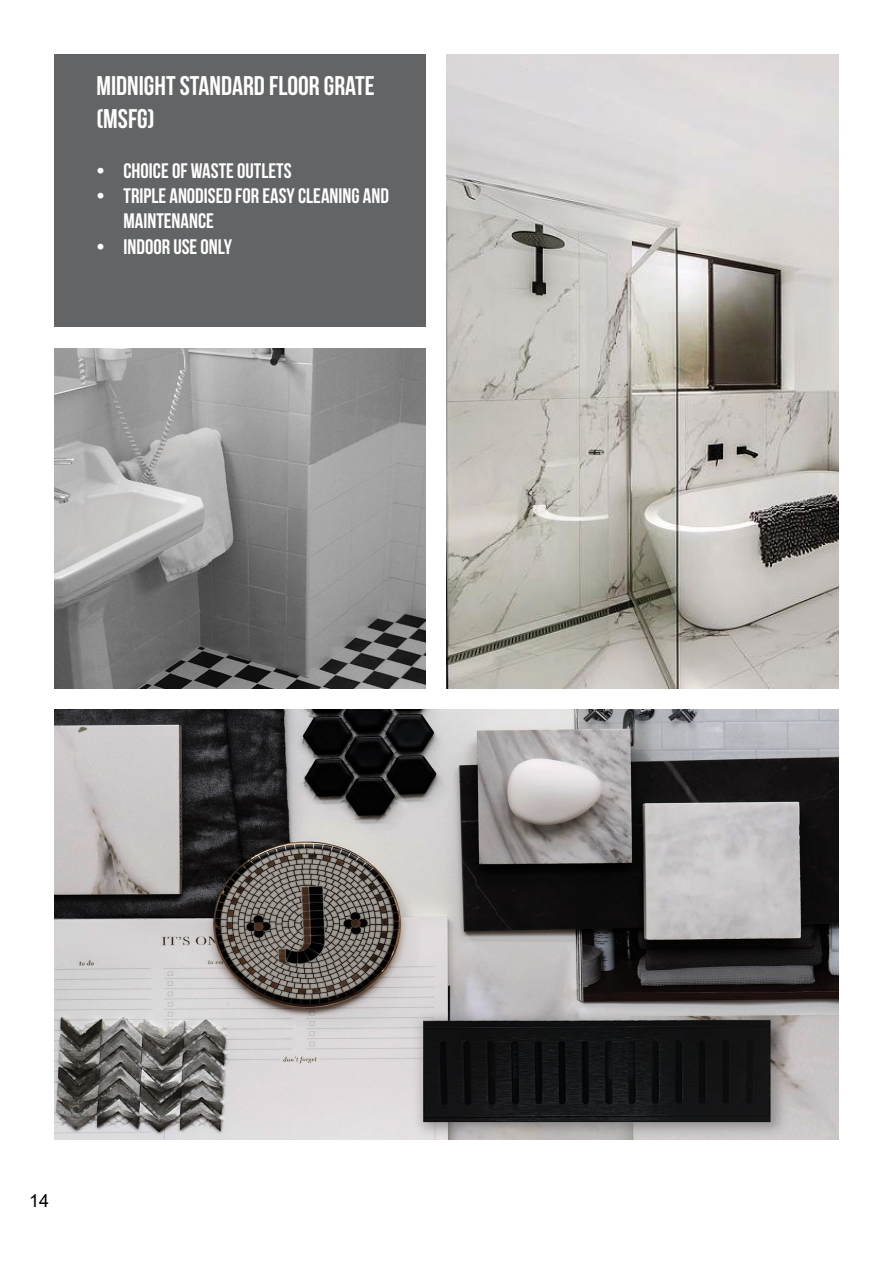
<style>
.page{position:relative;width:893px;height:1263px;background:#fff}
.page>*{position:absolute;margin:0;border:0;box-sizing:border-box;transform-origin:0 0}
.t1{font:27px/32.4px "Bebas Neue";color:#fff}
.t2{font:21px/25.2px "Bebas Neue";color:#fff}
.t3{font:18px "Arial";color:#000}
</style>
<div class="page">
<img style="left:446px;top:54px;width:393px;height:634px">
<div style="left:54px;top:54px;width:371px;height:273px;background:#636466"></div>
<img style="left:54px;top:348px;width:371px;height:340px">
<img style="left:54px;top:709px;width:785px;height:430px">
<p class="t1" style="left:97px;top:69px;width:280px">MIDNIGHT STANDARD FLOOR GRATE (MSFG)</p>
<p class="t2" style="left:97px;top:158px;width:196px">• CHOICE OF WASTE OUTLETS</p>
<p class="t2" style="left:124px;top:183px;width:267px;text-indent:-27px">• TRIPLE ANODISED FOR EASY CLEANING AND<br>MAINTENANCE</p>
<p class="t2" style="left:97px;top:234px;width:137px">• INDOOR USE ONLY</p>
<p class="t3" style="left:29px;top:1189px;width:22px">14</p>
</div>
